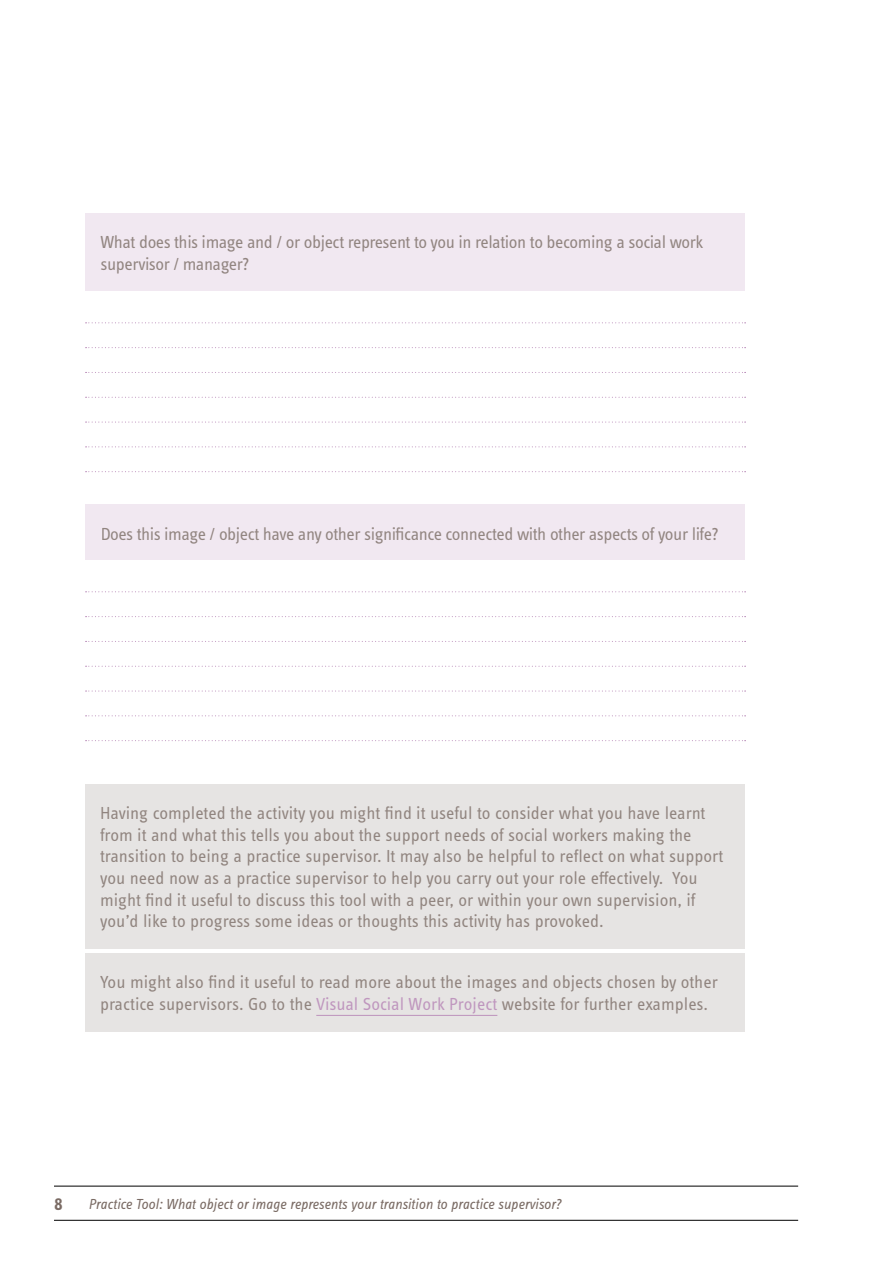
<style>
.page{position:relative;width:893px;height:1263px;background:#fff}
.page>*{position:absolute;margin:0;border:0;box-sizing:border-box;transform-origin:0 0}
.t1{font:18px/21.6px "Info Text Pro";color:#877a74}
.t2{font:18px/21.6px "Info Text Pro";letter-spacing:-.025em;color:#877a74}
.t3{font:600 18px "Info Text Pro";color:#7a6b64}
.t4{font:italic 15px "Info Text Pro";color:#7a6b64}
.s1{color:#bb8eba}
</style>
<div class="page">
<hr style="left:54px;top:1220px;width:744px;height:1px;background:#000">
<hr style="left:54px;top:1186px;width:744px;height:1px;background:#000">
<div style="left:86px;top:504px;width:659px;height:55px;background:#f0e6f0"></div>
<svg style="left:86px;top:591px;width:660px;height:1px"></svg>
<svg style="left:86px;top:666px;width:660px;height:1px"></svg>
<svg style="left:86px;top:616px;width:660px;height:1px"></svg>
<svg style="left:86px;top:690px;width:660px;height:1px"></svg>
<svg style="left:86px;top:641px;width:660px;height:1px"></svg>
<svg style="left:86px;top:715px;width:660px;height:1px"></svg>
<svg style="left:86px;top:740px;width:660px;height:1px"></svg>
<div style="left:86px;top:213px;width:659px;height:77px;background:#f0e6f0"></div>
<svg style="left:86px;top:322px;width:660px;height:1px"></svg>
<svg style="left:86px;top:397px;width:660px;height:1px"></svg>
<svg style="left:86px;top:347px;width:660px;height:1px"></svg>
<svg style="left:86px;top:421px;width:660px;height:2px"></svg>
<svg style="left:86px;top:372px;width:660px;height:1px"></svg>
<svg style="left:86px;top:446px;width:660px;height:1px"></svg>
<svg style="left:86px;top:471px;width:660px;height:1px"></svg>
<div style="left:85px;top:784px;width:659px;height:165px;background:#e4e1e0"></div>
<div style="left:85px;top:953px;width:659px;height:79px;background:#e4e1e0"></div>
<hr style="left:316px;top:1015px;width:181px;height:1px;background:#bb8eba">
<p class="t2" style="left:101px;top:231px;width:604px">What does this image and / or object represent to you in relation to becoming a social work supervisor / manager?</p>
<p class="t2" style="left:101px;top:522px;width:620px">Does this image / object have any other significance connected with other aspects of your life?</p>
<p class="t1" style="left:100px;top:802px;width:625px">Having completed the activity you might find it useful to consider what you have learnt from it and what this tells you about the support needs of social workers making the transition to being a practice supervisor. It may also be helpful to reflect on what support you need now as a practice supervisor to help you carry out your role effectively. You might find it useful to discuss this tool with a peer, or within your own supervision, if you’d like to progress some ideas or thoughts this activity has provoked.</p>
<p class="t1" style="left:100px;top:971px;width:619px">You might also find it useful to read more about the images and objects chosen by other practice supervisors. Go to the <span class="s1">Visual Social Work Project</span> website for further examples.</p>
<p class="t3" style="left:54px;top:1193px;width:10px">8</p>
<p class="t4" style="left:88px;top:1195px;width:474px">Practice Tool: What object or image represents your transition to practice supervisor?</p>
</div>
